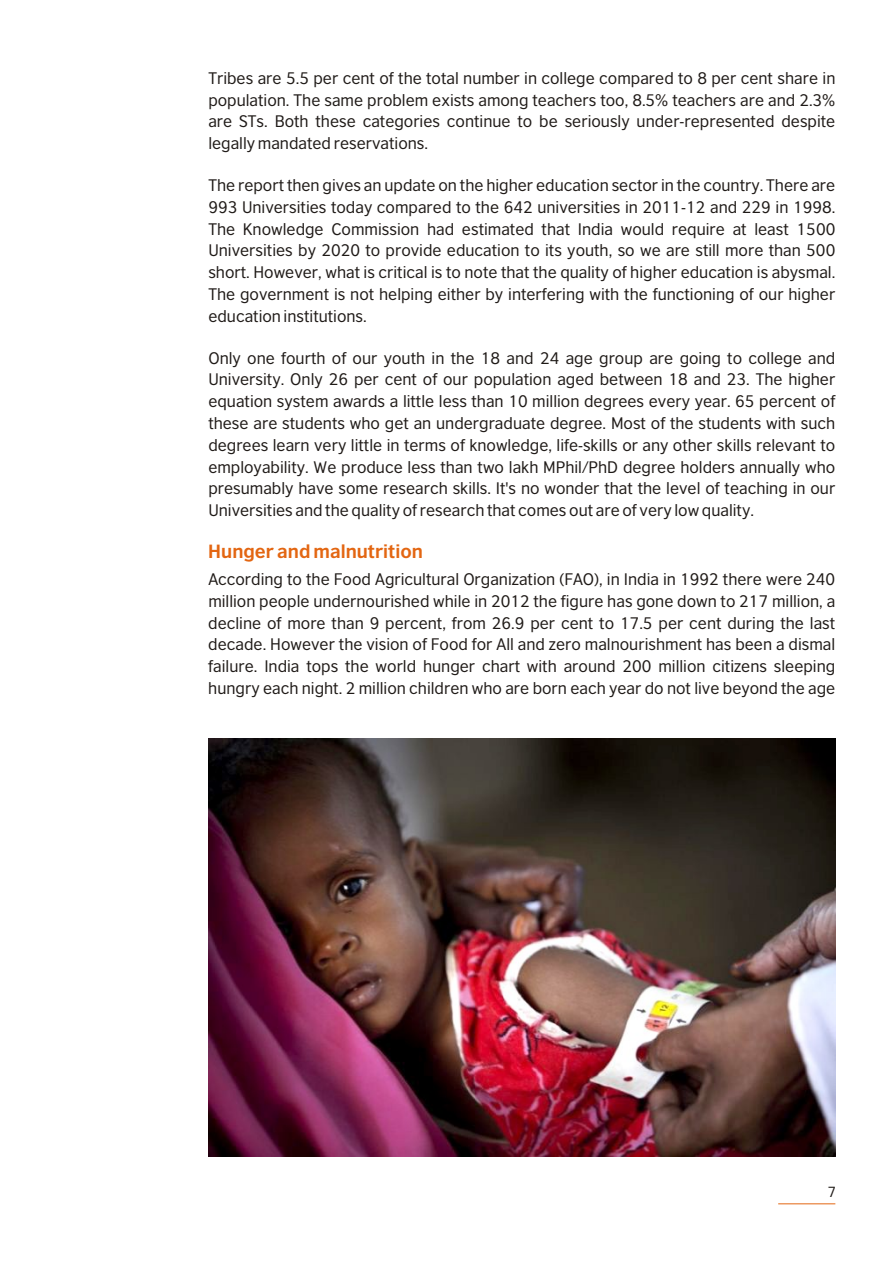
<style>
.page{position:relative;width:894px;height:1263px;background:#fff}
.page>*{position:absolute;margin:0;border:0;box-sizing:border-box;transform-origin:0 0}
.t1{font:700 18px "British Council Sans";color:#e36612}
.t2{font:15.75px/21.8px "British Council Sans";color:#1f1a17;text-align:justify}
.t3{font:13.8px "British Council Sans";color:#1f1a17}
</style>
<div class="page">
<img style="left:208px;top:739px;width:627px;height:417px">
<hr style="left:777px;top:1203px;width:58px;height:1px;background:#e36612">
<p class="t2" style="left:208px;top:69px;width:628px">Tribes are 5.5 per cent of the total number in college compared to 8 per cent share in population. The same problem exists among teachers too, 8.5% teachers are and 2.3% are STs. Both these categories continue to be seriously under-represented despite legally mandated reservations.</p>
<p class="t2" style="left:208px;top:176px;width:628px">The report then gives an update on the higher education sector in the country. There are 993 Universities today compared to the 642 universities in 2011-12 and 229 in 1998.<br>The Knowledge Commission had estimated that India would require at least 1500<br>Universities by 2020 to provide education to its youth, so we are still more than 500 short. However, what is critical is to note that the quality of higher education is abysmal.<br>The government is not helping either by interfering with the functioning of our higher education institutions.</p>
<p class="t2" style="left:208px;top:348px;width:628px">Only one fourth of our youth in the 18 and 24 age group are going to college and University. Only 26 per cent of our population aged between 18 and 23. The higher equation system awards a little less than 10 million degrees every year. 65 percent of these are students who get an undergraduate degree. Most of the students with such degrees learn very little in terms of knowledge, life-skills or any other skills relevant to employability. We produce less than two lakh MPhil/PhD degree holders annually who presumably have some research skills. It's no wonder that the level of teaching in our Universities and the quality of research that comes out are of very low quality.</p>
<p class="t1" style="left:208px;top:543px;width:216px">Hunger and malnutrition</p>
<p class="t2" style="left:208px;top:570px;width:628px">According to the Food Agricultural Organization (FAO), in India in 1992 there were 240 million people undernourished while in 2012 the figure has gone down to 217 million, a decline of more than 9 percent, from 26.9 per cent to 17.5 per cent during the last decade. However the vision of Food for All and zero malnourishment has been a dismal failure. India tops the world hunger chart with around 200 million citizens sleeping hungry each night. 2 million children who are born each year do not live beyond the age</p>
<p class="t3" style="left:827px;top:1186px;width:10px">7</p>
</div>
